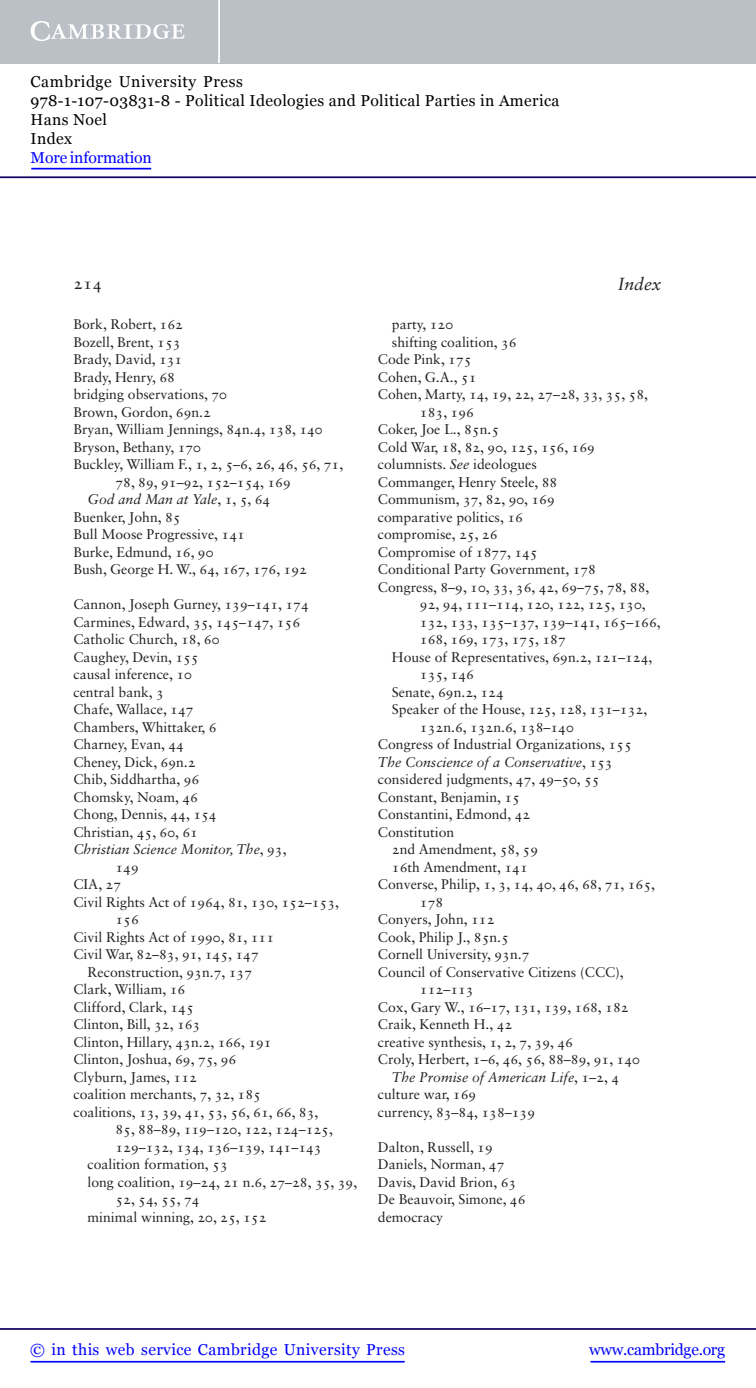
<style>
.page{position:relative;width:756px;height:1388px;background:#fff}
.page>*{position:absolute;margin:0;border:0;box-sizing:border-box;transform-origin:0 0}
.t1{font:italic 17.5px "Sabon LT Std";color:#231f20}
.t2{font:16.62px "Sabon LT Std";color:#231f20}
.t3{font:15.75px/18.9px "Georgia";letter-spacing:.025em;color:#000}
.t4{font:15.75px "Georgia";letter-spacing:.025em;color:#00f}
.t5{font:15.75px "Georgia";letter-spacing:-.015em;color:#00f}
.t6{font:15.75px "Georgia";letter-spacing:-.01em;color:#00f}
.t7{font:14px/17.5px "Sabon LT Std";color:#231f20}
.t8{font:italic 14px "Sabon LT Std";color:#231f20}
.s1{font-style:normal}
.s2{font-style:italic}
</style>
<div class="page">
<hr style="left:591px;top:1361px;width:134px;height:1px;background:#00f">
<hr style="left:0;top:1328px;width:756px;height:2px;background:#150666">
<hr style="left:31px;top:1361px;width:374px;height:1px;background:#00f">
<div style="left:0;top:0;width:756px;height:63px;background:#bac0c6"></div>
<svg style="left:31px;top:21px;width:154px;height:20px"></svg>
<hr style="left:218px;top:0;width:2px;height:63px;background:#fff">
<hr style="left:0;top:176px;width:756px;height:2px;background:#150666">
<hr style="left:31px;top:168px;width:120px;height:1px;background:#00f">
<p class="t3" style="left:31px;top:72px;width:530px">Cambridge University Press<br>978-1-107-03831-8 - Political Ideologies and Political Parties in America<br>Hans Noel<br>Index</p>
<p class="t6" style="left:31px;top:148px;width:123px">More information</p>
<p class="t2" style="left:74px;top:277px;width:30px">214</p>
<p class="t1" style="left:618px;top:276px;width:45px">Index</p>
<p class="t7" style="left:74px;top:317px;width:111px">Bork, Robert, 162</p>
<p class="t7" style="left:74px;top:334px;width:109px">Bozell, Brent, 153</p>
<p class="t7" style="left:74px;top:352px;width:110px">Brady, David, 131</p>
<p class="t7" style="left:74px;top:369px;width:103px">Brady, Henry, 68</p>
<p class="t7" style="left:74px;top:387px;width:155px">bridging observations, 70</p>
<p class="t7" style="left:74px;top:404px;width:139px">Brown, Gordon, 69n.2</p>
<p class="t7" style="left:74px;top:422px;width:251px">Bryan, William Jennings, 84n.4 , 138 , 140</p>
<p class="t7" style="left:74px;top:439px;width:129px">Bryson, Bethany, 170</p>
<p class="t7" style="left:74px;top:457px;width:271px">Buckley, William F., 1 , 2 , 5–6 , 26 , 46 , 56 , 71 ,</p>
<p class="t7" style="left:115px;top:474px;width:177px">78 , 89 , 91–92 , 152–154 , 169</p>
<p class="t8" style="left:87px;top:494px;width:184px">God and Man at Yale<span class="s1">, 1 , 5 , 64</span></p>
<p class="t7" style="left:73px;top:509px;width:109px">Buenker, John, 85</p>
<p class="t7" style="left:73px;top:527px;width:173px">Bull Moose Progressive, 141</p>
<p class="t7" style="left:73px;top:544px;width:142px">Burke, Edmund, 16 , 90</p>
<p class="t7" style="left:73px;top:562px;width:235px">Bush, George H. W., 64 , 167 , 176 , 192</p>
<p class="t7" style="left:74px;top:597px;width:237px">Cannon, Joseph Gurney, 139–141 , 174</p>
<p class="t7" style="left:74px;top:614px;width:228px">Carmines, Edward, 35 , 145–147 , 156</p>
<p class="t7" style="left:73px;top:632px;width:148px">Catholic Church, 18 , 60</p>
<p class="t7" style="left:73px;top:649px;width:127px">Caughey, Devin, 155</p>
<p class="t7" style="left:73px;top:667px;width:120px">causal inference, 10</p>
<p class="t7" style="left:73px;top:684px;width:92px">central bank, 3</p>
<p class="t7" style="left:73px;top:702px;width:122px">Chafe, Wallace, 147</p>
<p class="t7" style="left:73px;top:719px;width:145px">Chambers, Whittaker, 6</p>
<p class="t7" style="left:73px;top:737px;width:112px">Charney, Evan, 44</p>
<p class="t7" style="left:73px;top:754px;width:124px">Cheney, Dick, 69n.2</p>
<p class="t7" style="left:73px;top:772px;width:127px">Chib, Siddhartha, 96</p>
<p class="t7" style="left:73px;top:789px;width:126px">Chomsky, Noam, 46</p>
<p class="t7" style="left:73px;top:807px;width:145px">Chong, Dennis, 44 , 154</p>
<p class="t7" style="left:73px;top:824px;width:126px">Christian, 45 , 60 , 61</p>
<p class="t8" style="left:73px;top:844px;width:215px">Christian Science Monitor, The<span class="s1">, 93 ,</span></p>
<p class="t7" style="left:116px;top:859px;width:25px">149</p>
<p class="t7" style="left:74px;top:877px;width:49px">CIA, 27</p>
<p class="t7" style="left:74px;top:894px;width:267px">Civil Rights Act of 1964, 81 , 130 , 152–153 ,</p>
<p class="t7" style="left:115px;top:912px;width:25px">156</p>
<p class="t7" style="left:73px;top:929px;width:202px">Civil Rights Act of 1990, 81 , 111</p>
<p class="t7" style="left:73px;top:947px;width:187px">Civil War, 82–83 , 91 , 145 , 147</p>
<p class="t7" style="left:87px;top:964px;width:166px">Reconstruction, 93n.7 , 137</p>
<p class="t7" style="left:73px;top:982px;width:113px">Clark, William, 16</p>
<p class="t7" style="left:73px;top:999px;width:122px">Clifford, Clark, 145</p>
<p class="t7" style="left:73px;top:1017px;width:128px">Clinton, Bill, 32 , 163</p>
<p class="t7" style="left:73px;top:1034px;width:200px">Clinton, Hillary, 43n.2 , 166 , 191</p>
<p class="t7" style="left:73px;top:1052px;width:164px">Clinton, Joshua, 69 , 75 , 96</p>
<p class="t7" style="left:73px;top:1069px;width:125px">Clyburn, James, 112</p>
<p class="t7" style="left:73px;top:1087px;width:189px">coalition merchants, 7 , 32 , 185</p>
<p class="t7" style="left:73px;top:1104px;width:246px">coalitions, 13 , 39 , 41 , 53 , 56 , 61 , 66 , 83 ,</p>
<p class="t7" style="left:115px;top:1122px;width:219px">85 , 88–89 , 119–120 , 122 , 124–125 ,</p>
<p class="t7" style="left:115px;top:1139px;width:208px">129–132 , 134 , 136–139 , 141–143</p>
<p class="t7" style="left:87px;top:1157px;width:142px">coalition formation, 53</p>
<p class="t7" style="left:87px;top:1174px;width:271px">long coalition, 19–24 , 21 n.6 , 27–28 , 35 , 39 ,</p>
<p class="t7" style="left:115px;top:1192px;width:86px">52 , 54 , 55 , 74</p>
<p class="t7" style="left:87px;top:1209px;width:180px">minimal winning, 20 , 25 , 152</p>
<p class="t7" style="left:392px;top:317px;width:63px">party, 120</p>
<p class="t7" style="left:392px;top:334px;width:126px">shifting coalition, 36</p>
<p class="t7" style="left:378px;top:352px;width:95px">Code Pink, 175</p>
<p class="t7" style="left:378px;top:369px;width:100px">Cohen, G.A., 51</p>
<p class="t7" style="left:378px;top:387px;width:272px">Cohen, Marty, 14 , 19 , 22 , 27–28 , 33 , 35 , 58 ,</p>
<p class="t7" style="left:420px;top:404px;width:55px">183 , 196</p>
<p class="t7" style="left:378px;top:422px;width:123px">Coker, Joe L., 85n.5</p>
<p class="t7" style="left:378px;top:439px;width:218px">Cold War, 18 , 82 , 90 , 125 , 156 , 169</p>
<p class="t7" style="left:378px;top:457px;width:160px">columnists. <span class="s2">See</span> ideologues</p>
<p class="t7" style="left:378px;top:474px;width:181px">Commanger, Henry Steele, 88</p>
<p class="t7" style="left:378px;top:492px;width:178px">Communism, 37 , 82 , 90 , 169</p>
<p class="t7" style="left:378px;top:509px;width:146px">comparative politics, 16</p>
<p class="t7" style="left:378px;top:527px;width:121px">compromise, 25 , 26</p>
<p class="t7" style="left:378px;top:544px;width:161px">Compromise of 1877, 145</p>
<p class="t7" style="left:378px;top:562px;width:220px">Conditional Party Government, 178</p>
<p class="t7" style="left:378px;top:579px;width:273px">Congress, 8–9 , 10 , 33 , 36 , 42 , 69–75 , 78 , 88 ,</p>
<p class="t7" style="left:420px;top:597px;width:227px">92 , 94 , 111–114 , 120 , 122 , 125 , 130 ,</p>
<p class="t7" style="left:420px;top:614px;width:242px">132 , 133 , 135–137 , 139–141 , 165–166 ,</p>
<p class="t7" style="left:420px;top:632px;width:147px">168 , 169 , 173 , 175 , 187</p>
<p class="t7" style="left:392px;top:649px;width:262px">House of Representatives, 69n.2 , 121–124 ,</p>
<p class="t7" style="left:420px;top:667px;width:55px">135 , 146</p>
<p class="t7" style="left:392px;top:684px;width:113px">Senate, 69n.2 , 124</p>
<p class="t7" style="left:392px;top:702px;width:257px">Speaker of the House, 125 , 128 , 131–132 ,</p>
<p class="t7" style="left:420px;top:719px;width:155px">132n.6 , 132n.6 , 138–140</p>
<p class="t7" style="left:378px;top:737px;width:255px">Congress of Industrial Organizations, 155</p>
<p class="t8" style="left:378px;top:756px;width:236px">The Conscience of a Conservative<span class="s1">, 153</span></p>
<p class="t7" style="left:378px;top:772px;width:223px">considered judgments, 47 , 49–50 , 55</p>
<p class="t7" style="left:378px;top:789px;width:144px">Constant, Benjamin, 15</p>
<p class="t7" style="left:378px;top:807px;width:154px">Constantini, Edmond, 42</p>
<p class="t7" style="left:378px;top:824px;width:78px">Constitution</p>
<p class="t7" style="left:392px;top:842px;width:148px">2nd Amendment, 58 , 59</p>
<p class="t7" style="left:392px;top:859px;width:137px">16th Amendment, 141</p>
<p class="t7" style="left:378px;top:877px;width:279px">Converse, Philip, 1 , 3 , 14 , 40 , 46 , 68 , 71 , 165 ,</p>
<p class="t7" style="left:420px;top:894px;width:25px">178</p>
<p class="t7" style="left:378px;top:912px;width:118px">Conyers, John, 112</p>
<p class="t7" style="left:378px;top:929px;width:132px">Cook, Philip J., 85n.5</p>
<p class="t7" style="left:378px;top:947px;width:153px">Cornell University, 93n.7</p>
<p class="t7" style="left:378px;top:964px;width:247px">Council of Conservative Citizens (CCC),</p>
<p class="t7" style="left:420px;top:982px;width:55px">112–113</p>
<p class="t7" style="left:378px;top:999px;width:252px">Cox, Gary W., 16–17 , 131 , 139 , 168 , 182</p>
<p class="t7" style="left:378px;top:1017px;width:136px">Craik, Kenneth H., 42</p>
<p class="t7" style="left:378px;top:1034px;width:197px">creative synthesis, 1 , 2 , 7 , 39 , 46</p>
<p class="t7" style="left:378px;top:1052px;width:264px">Croly, Herbert, 1–6 , 46 , 56 , 88–89 , 91 , 140</p>
<p class="t8" style="left:392px;top:1071px;width:229px">The Promise of American Life<span class="s1">, 1–2 , 4</span></p>
<p class="t7" style="left:378px;top:1087px;width:100px">culture war, 169</p>
<p class="t7" style="left:378px;top:1104px;width:159px">currency, 83–84 , 138–139</p>
<p class="t7" style="left:378px;top:1139px;width:149px">Dalton, Russell, 19<br>Daniels, Norman, 47<br>Davis, David Brion, 63<br>De Beauvoir, Simone, 46 democracy</p>
<p class="t4" style="left:30px;top:1340px;width:376px">© in this web service Cambridge University Press</p>
<p class="t5" style="left:589px;top:1340px;width:137px">www.cambridge.org</p>
</div>
